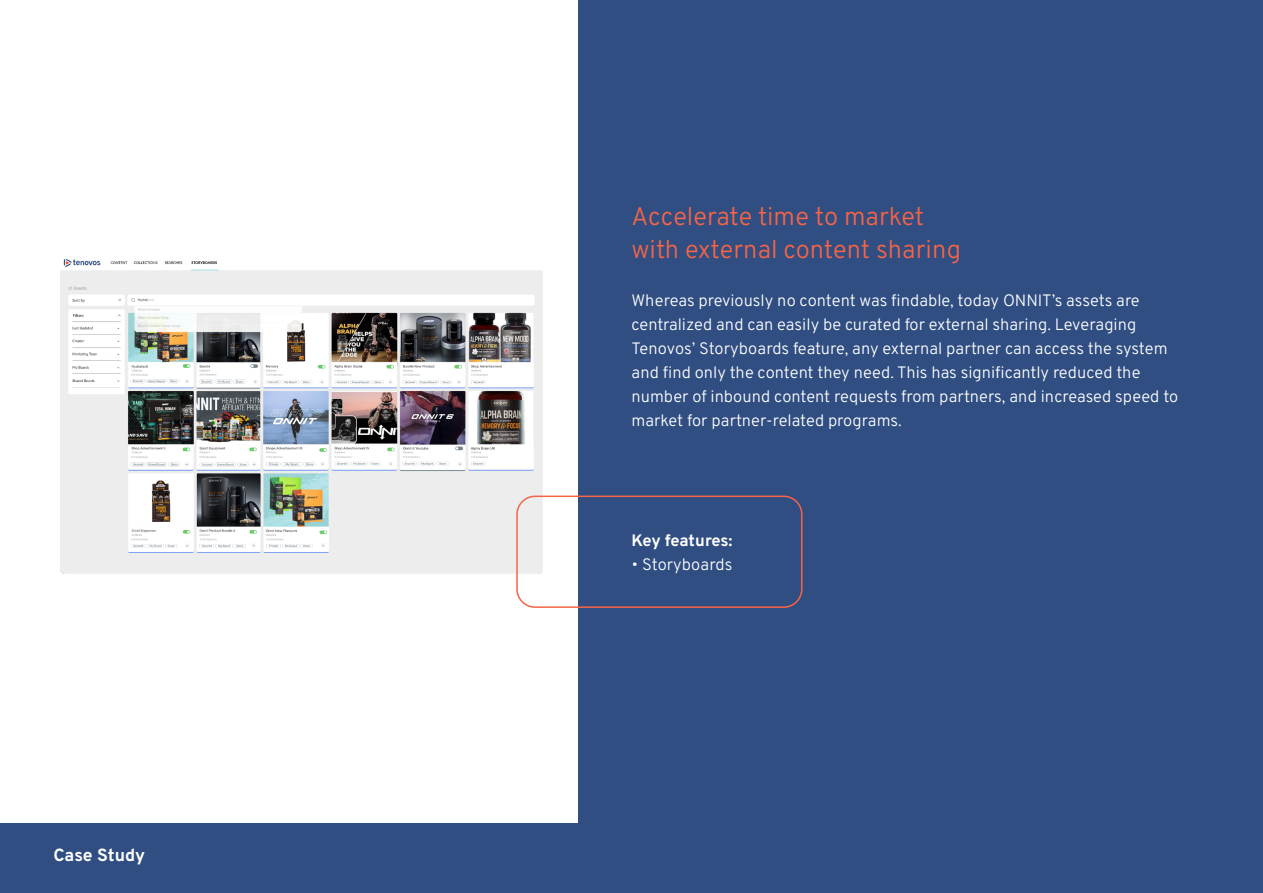
<style>
.page{position:relative;width:1263px;height:893px;background:#fff}
.page>*{position:absolute;margin:0;border:0;box-sizing:border-box;transform-origin:0 0}
.Body_text_1_-_left_j{font:25.5px/33px "Overpass";color:#f76446}
.Title_1{font:700 17.55px "Overpass";color:#fff}
.Body_text_1_-_left_j-2{font:16.5px/24px "Overpass";color:#fff}
.Body_text_1_-_left_j-3{font:700 16.5px "Overpass";letter-spacing:-.015em;color:#fff}
</style>
<div class="page">
<img style="left:61px;top:259px;width:482px;height:315px">
<div style="left:578px;top:0;width:685px;height:893px;background:#304e82"></div>
<div style="left:0;top:824px;width:1263px;height:69px;background:#304e82"></div>
<div style="left:516px;top:496px;width:286px;height:112px;border:2px solid #f76446;border-radius:18px"></div>
<p class="Title_1" style="left:53px;top:841px;width:93px">Case Study</p>
<p class="Body_text_1_-_left_j" style="left:631px;top:199px;width:331px">Accelerate time to market with external content sharing</p>
<p class="Body_text_1_-_left_j-2" style="left:631px;top:288px;width:548px">Whereas previously no content was findable, today ONNIT’s assets are centralized and can easily be curated for external sharing. Leveraging Tenovos’ Storyboards feature, any external partner can access the system and find only the content they need. This has significantly reduced the number of inbound content requests from partners, and increased speed to market for partner-related programs.</p>
<p class="Body_text_1_-_left_j-3" style="left:631px;top:527px;width:103px">Key features:</p>
<p class="Body_text_1_-_left_j-2" style="left:631px;top:552px;width:102px">• Storyboards</p>
</div>
